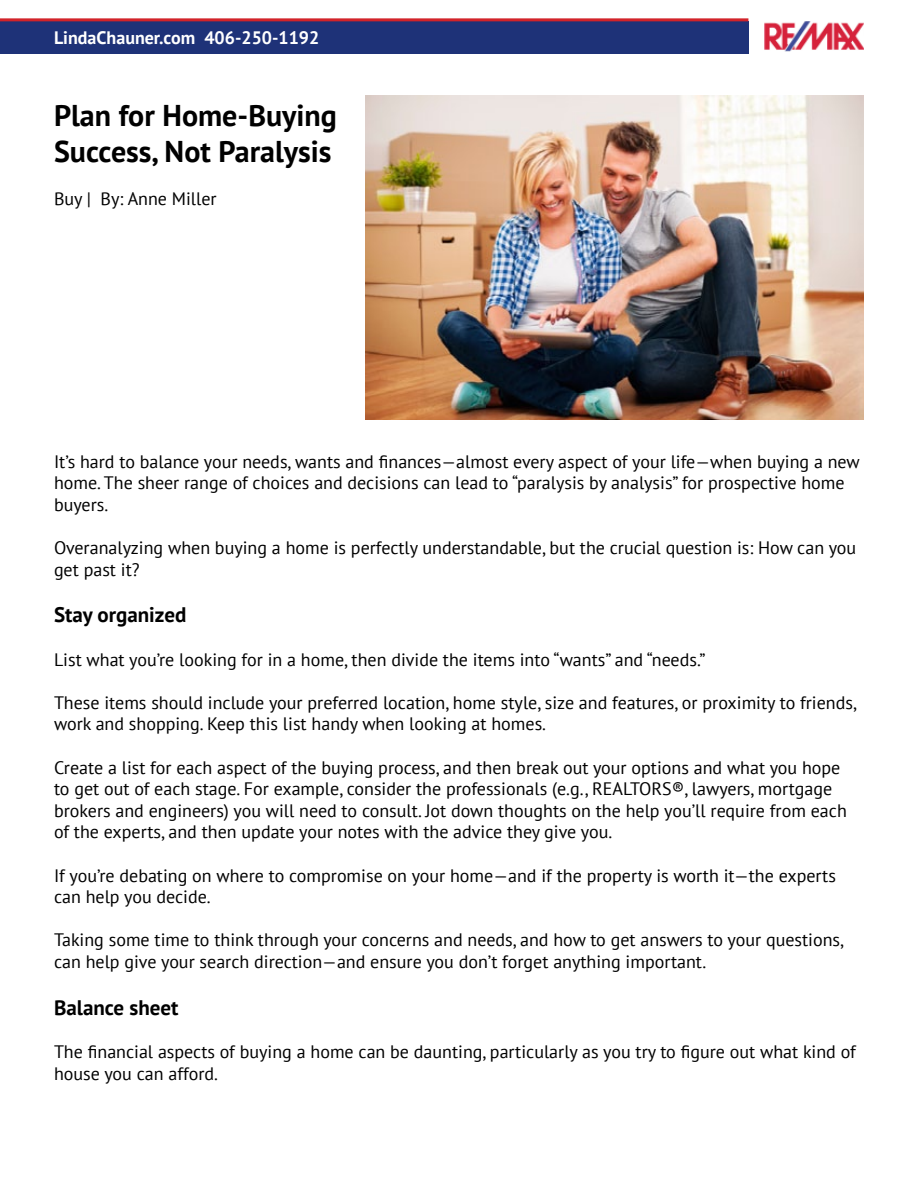
<style>
.page{position:relative;width:918px;height:1188px;background:#fff}
.page>*{position:absolute;margin:0;border:0;box-sizing:border-box;transform-origin:0 0}
.t1{font:700 30px/36px "PT Sans";color:#000}
.t2{font:700 21px "PT Sans";color:#000}
.t3{font:18px/21.6px "PT Sans";color:#000}
.t4{font:700 18px "PT Sans";color:#fff}
</style>
<div class="page">
<img style="left:764px;top:21px;width:100px;height:31px">
<div style="left:0;top:21px;width:748px;height:33px;background:#1e3278"></div>
<hr style="left:0;top:18px;width:748px;height:3px;background:#d2232a">
<img style="left:365px;top:95px;width:499px;height:324px">
<p class="t4" style="left:54px;top:26px;width:267px">LindaChauner.com 406-250-1192</p>
<h1 class="t1" style="left:54px;top:97px;width:285px">Plan for Home-Buying<br>Success, Not Paralysis</h1>
<p class="t3" style="left:54px;top:187px;width:164px">Buy | By: Anne Miller</p>
<p class="t3" style="left:54px;top:450px;width:807px">It’s hard to balance your needs, wants and finances—almost every aspect of your life—when buying a new home. The sheer range of choices and decisions can lead to “paralysis by analysis” for prospective home buyers.</p>
<p class="t3" style="left:54px;top:536px;width:804px">Overanalyzing when buying a home is perfectly understandable, but the crucial question is: How can you get past it?</p>
<p class="t2" style="left:54px;top:601px;width:134px">Stay organized</p>
<p class="t3" style="left:54px;top:648px;width:653px">List what you’re looking for in a home, then divide the items into “wants” and “needs.”</p>
<p class="t3" style="left:54px;top:691px;width:805px">These items should include your preferred location, home style, size and features, or proximity to friends, work and shopping. Keep this list handy when looking at homes.</p>
<p class="t3" style="left:54px;top:756px;width:794px">Create a list for each aspect of the buying process, and then break out your options and what you hope to get out of each stage. For example, consider the professionals (e.g., REALTORS®, lawyers, mortgage brokers and engineers) you will need to consult. Jot down thoughts on the help you’ll require from each of the experts, and then update your notes with the advice they give you.</p>
<p class="t3" style="left:54px;top:864px;width:783px">If you’re debating on where to compromise on your home—and if the property is worth it—the experts can help you decide.</p>
<p class="t3" style="left:54px;top:929px;width:792px">Taking some time to think through your concerns and needs, and how to get answers to your questions, can help give your search direction—and ensure you don’t forget anything important.</p>
<p class="t2" style="left:54px;top:994px;width:126px">Balance sheet</p>
<p class="t3" style="left:54px;top:1040px;width:803px">The financial aspects of buying a home can be daunting, particularly as you try to figure out what kind of house you can afford.</p>
</div>
